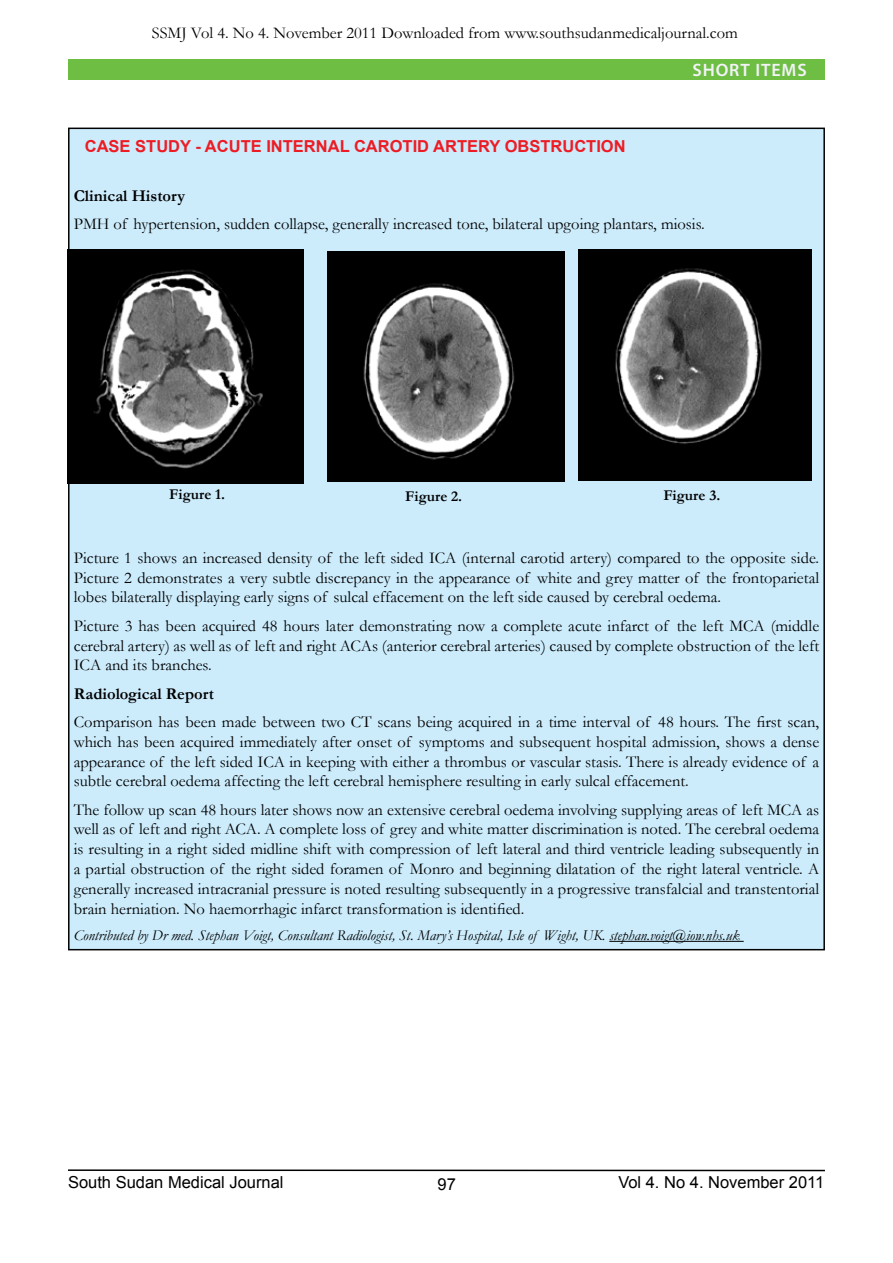
<style>
.page{position:relative;width:893px;height:1263px;background:#fff}
.page>*{position:absolute;margin:0;border:0;box-sizing:border-box;transform-origin:0 0}
.t1{font:600 18px "Myriad Pro";letter-spacing:.05em;color:#f3f3f8}
.t2{font:16.5px/19.8px "Garamond";color:#000;text-align:justify}
.t3{font:16.5px "Arial";color:#000}
.t4{font:700 16.5px "Arial";color:#ed1c24}
.t5{font:700 16.5px "Garamond";color:#000}
.t6{font:italic 15px "Garamond";color:#000}
.t7{font:700 15px "Garamond";color:#000}
</style>
<div class="page">
<hr style="left:68px;top:1169px;width:757px;height:2px;background:#000">
<div style="left:68px;top:60px;width:757px;height:20px;background:#6ebe44"></div>
<div style="left:69px;top:128px;width:755px;height:822px;background:#ccecfc"></div>
<hr style="left:609px;top:941px;width:135px;height:1px;background:#000">
<img style="left:68px;top:250px;width:236px;height:234px">
<img style="left:327px;top:251px;width:237px;height:231px">
<img style="left:578px;top:249px;width:234px;height:231px">
<p class="t2" style="left:152px;top:23px;width:588px">SSMJ Vol 4. No 4. November 2011 Downloaded from www.southsudanmedicaljournal.com</p>
<p class="t4" style="left:85px;top:136px;width:198px">CASE STUDY - ACUTE INTE</p>
<p class="t4" style="left:304px;top:136px;width:109px">RNAL CAROTID</p>
<p class="t4" style="left:433px;top:136px;width:84px">ARTE RY OBST</p>
<p class="t4" style="left:551px;top:136px;width:74px">RUCTION</p>
<p class="t1" style="left:692px;top:58px;width:116px">SHORT ITEMS</p>
<p class="t5" style="left:74px;top:184px;width:113px">Clinical History</p>
<p class="t2" style="left:74px;top:213px;width:632px">PMH of hypertension, sudden collapse, generally increased tone, bilateral upgoing plantars, miosis.</p>
<p class="t7" style="left:169px;top:484px;width:57px">Figure 1.</p>
<p class="t7" style="left:405px;top:486px;width:58px">Figure 2.</p>
<p class="t7" style="left:663px;top:485px;width:58px">Figure 3.</p>
<p class="t2" style="left:74px;top:547px;width:747px">Picture 1 shows an increased density of the left sided ICA (internal carotid artery) compared to the opposite side.<br>Picture 2 demonstrates a very subtle discrepancy in the appearance of white and grey matter of the frontoparietal lobes bilaterally displaying early signs of sulcal effacement on the left side caused by cerebral oedema.</p>
<p class="t2" style="left:74px;top:615px;width:747px">Picture 3 has been acquired 48 hours later demonstrating now a complete acute infarct of the left MCA (middle cerebral artery) as well as of left and right ACAs (anterior cerebral arteries) caused by complete obstruction of the left ICA and its branches.</p>
<p class="t5" style="left:74px;top:682px;width:142px">Radiological Report</p>
<p class="t2" style="left:74px;top:711px;width:747px">Comparison has been made between two CT scans being acquired in a time interval of 48 hours. The first scan, which has been acquired immediately after onset of symptoms and subsequent hospital admission, shows a dense appearance of the left sided ICA in keeping with either a thrombus or vascular stasis. There is already evidence of a subtle cerebral oedema affecting the left cerebral hemisphere resulting in early sulcal effacement.</p>
<p class="t2" style="left:74px;top:799px;width:747px">The follow up scan 48 hours later shows now an extensive cerebral oedema involving supplying areas of left MCA as well as of left and right ACA. A complete loss of grey and white matter discrimination is noted. The cerebral oedema is resulting in a right sided midline shift with compression of left lateral and third ventricle leading subsequently in a partial obstruction of the right sided foramen of Monro and beginning dilatation of the right lateral ventricle. A generally increased intracranial pressure is noted resulting subsequently in a progressive transfalcial and transtentorial brain herniation. No haemorrhagic infarct transformation is identified.</p>
<p class="t6" style="left:74px;top:925px;width:668px">Contributed by Dr med. Stephan Voigt, Consultant Radiologist, St. Mary’s Hospital, Isle of Wight, UK. stephan.voigt@iow.nhs.uk</p>
<p class="t3" style="left:68px;top:1172px;width:217px">South Sudan Medical Journal</p>
<p class="t3" style="left:618px;top:1172px;width:207px">Vol 4. No 4. November 2011</p>
<p class="t3" style="left:438px;top:1173px;width:20px">97</p>
</div>
